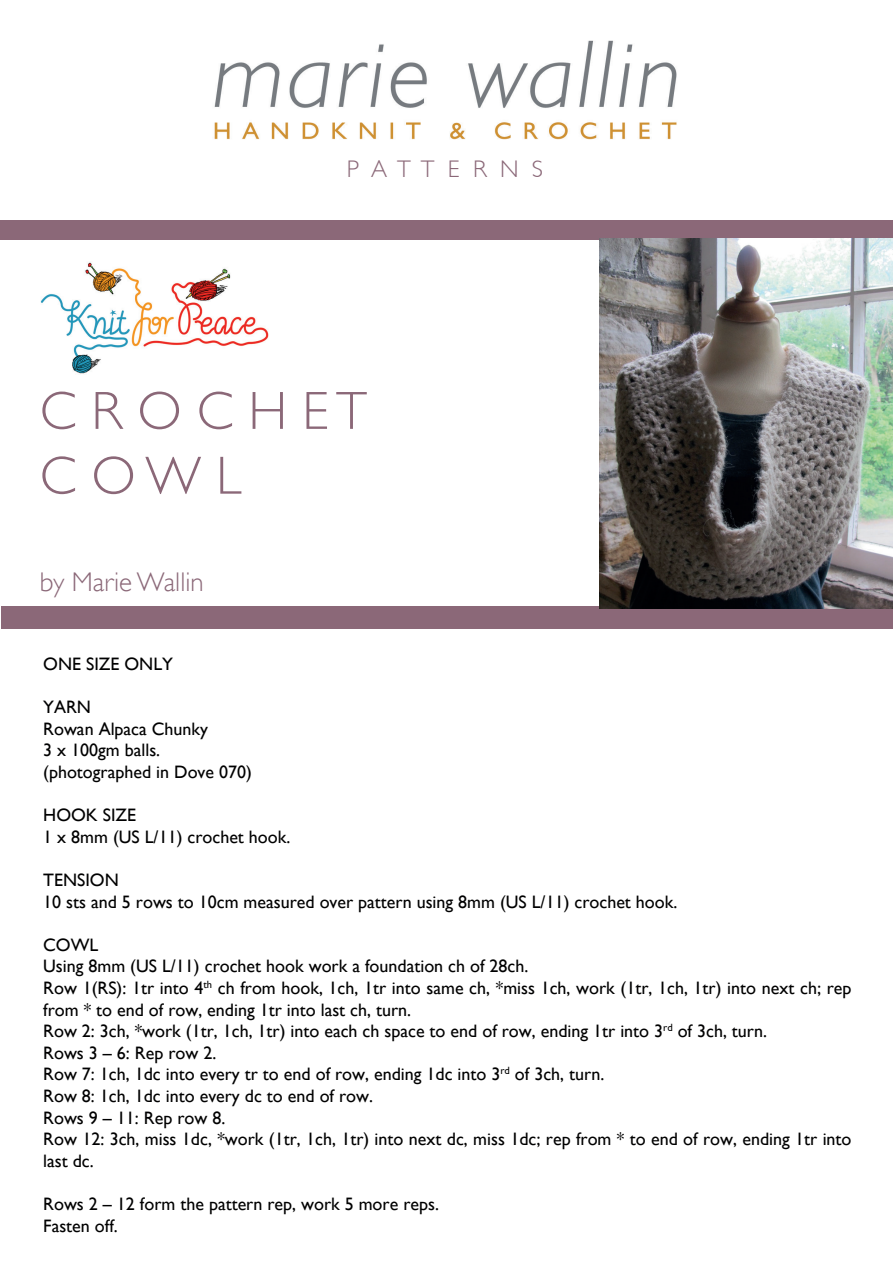
<style>
.page{position:relative;width:893px;height:1263px;background:#fff}
.page>*{position:absolute;margin:0;border:0;box-sizing:border-box;transform-origin:0 0}
.t1{font:300 54px/64.8px "Gill Sans";color:#8b6878}
.t2{font:300 27px "Gill Sans";color:#8b6878}
.t3{font:300 24px "Gill Sans";color:#8b6878}
.t4{font:18px/21.6px "Gill Sans";color:#000001}
</style>
<div class="page">
<img style="left:214px;top:40px;width:463px;height:100px">
<div style="left:2px;top:606px;width:891px;height:23px;background:#8b6878"></div>
<div style="left:0;top:220px;width:893px;height:20px;background:#8b6878"></div>
<img style="left:600px;top:239px;width:293px;height:370px">
<img style="left:40px;top:262px;width:229px;height:112px">
<h3 class="t3" style="left:347px;top:151px;width:198px">P A T T E R N S</h3>
<h1 class="t1" style="left:40px;top:376px;width:329px">C R O C H E T<br>C O W L</h1>
<h2 class="t2" style="left:40px;top:561px;width:165px">by Marie Wallin</h2>
<p class="t4" style="left:43px;top:653px;width:131px">ONE SIZE ONLY</p>
<p class="t4" style="left:43px;top:696px;width:210px">YARN<br>Rowan Alpaca Chunky<br>3 x 100gm balls. (photographed in Dove 070)</p>
<p class="t4" style="left:43px;top:804px;width:249px">HOOK SIZE<br>1 x 8mm (US L/11) crochet hook.</p>
<p class="t4" style="left:43px;top:869px;width:636px">TENSION<br>10 sts and 5 rows to 10cm measured over pattern using 8mm (US L/11) crochet hook.</p>
<p class="t4" style="left:43px;top:934px;width:810px">COWL<br>Using 8mm (US L/11) crochet hook work a foundation ch of 28ch.<br>Row 1(RS): 1tr into 4<sup>th</sup> ch from hook, 1ch, 1tr into same ch, *miss 1ch, work (1tr, 1ch, 1tr) into next ch; rep from * to end of row, ending 1tr into last ch, turn.<br>Row 2: 3ch, *work (1tr, 1ch, 1tr) into each ch space to end of row, ending 1tr into 3<sup>rd</sup> of 3ch, turn.<br>Rows 3 – 6: Rep row 2.<br>Row 7: 1ch, 1dc into every tr to end of row, ending 1dc into 3<sup>rd</sup> of 3ch, turn.<br>Row 8: 1ch, 1dc into every dc to end of row.<br>Rows 9 – 11: Rep row 8.<br>Row 12: 3ch, miss 1dc, *work (1tr, 1ch, 1tr) into next dc, miss 1dc; rep from * to end of row, ending 1tr into last dc.</p>
<p class="t4" style="left:43px;top:1193px;width:397px">Rows 2 – 12 form the pattern rep, work 5 more reps.<br>Fasten off.</p>
</div>
